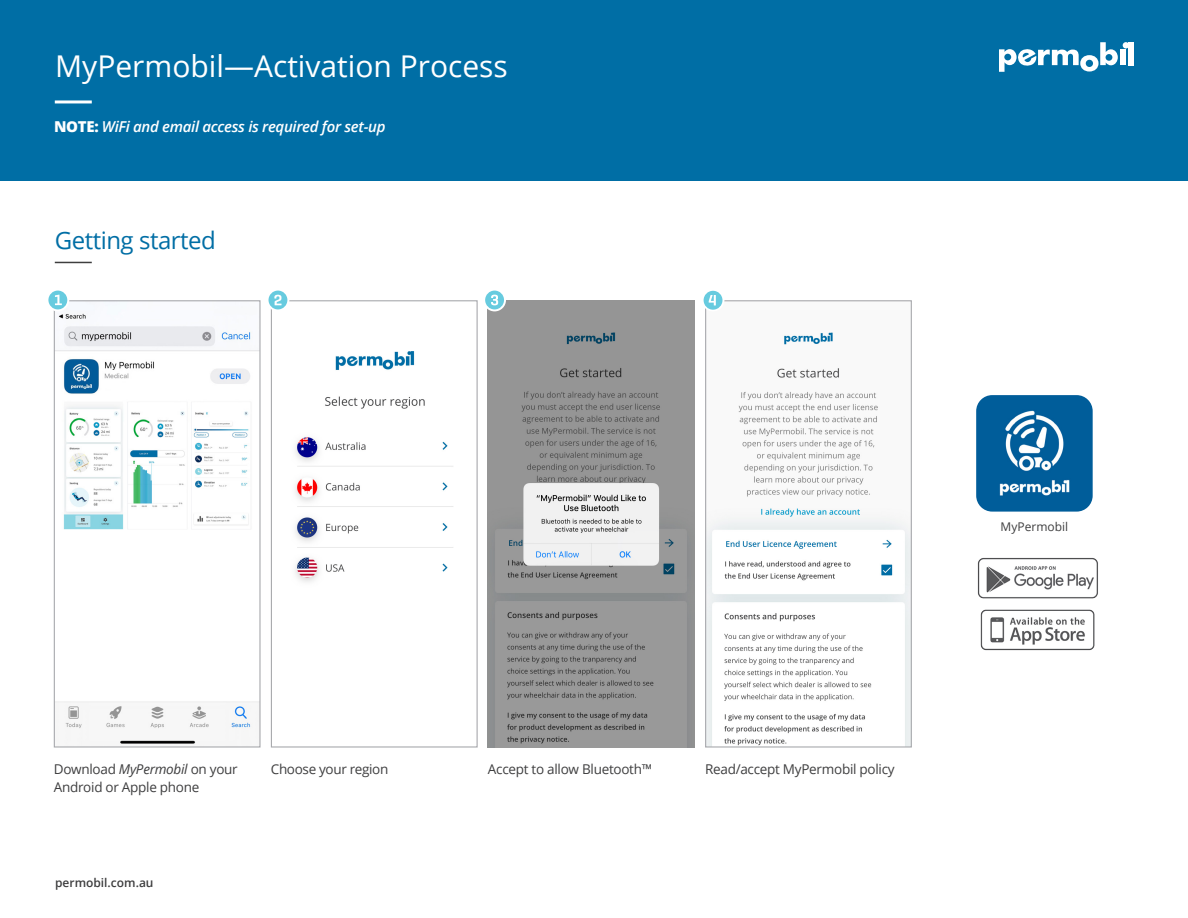
<style>
.page{position:relative;width:1188px;height:918px;background:#fff}
.page>*{position:absolute;margin:0;border:0;box-sizing:border-box;transform-origin:0 0}
.t1{font:30px "Open Sans";color:#fff}
.t2{font:24px "Open Sans";letter-spacing:-.02em;color:#006ea5}
.Body{font:italic 600 15px "Open Sans";letter-spacing:-.02em;color:#fff}
.Body-2{font:13.5px "Open Sans";letter-spacing:-.02em;color:#3e3e3f}
.t3{font:600 12px "Open Sans";color:#3e3e3f}
.t4{font:12px "Open Sans";color:#3e3e3f}
.s1{font-weight:800;font-style:normal}
.s2{font-style:italic}
</style>
<div class="page">
<img style="left:56px;top:302px;width:203px;height:442px">
<div style="left:54px;top:300px;width:207px;height:448px;border:1px solid #a8a9ad"></div>
<img style="left:707px;top:332px;width:203px;height:414px">
<div style="left:705px;top:300px;width:207px;height:448px;border:1px solid #a8a9ad"></div>
<img style="left:488px;top:300px;width:207px;height:448px">
<img style="left:295px;top:351px;width:158px;height:231px">
<div style="left:271px;top:300px;width:207px;height:448px;border:1px solid #a8a9ad"></div>
<div style="left:0;top:0;width:1188px;height:180px;background:#006ea5"></div>
<hr style="left:55px;top:100px;width:37px;height:3px;background:#fff">
<svg style="left:999px;top:42px;width:119px;height:30px"></svg>
<div style="left:1120px;top:50px;width:6px;height:15px;background:#fff"></div>
<div style="left:1128px;top:42px;width:6px;height:23px;background:#fff"></div>
<div style="left:1123px;top:42px;width:6px;height:7px;background:#fff;border-radius:50%"></div>
<hr style="left:55px;top:262px;width:37px;height:1px;background:#3e3e3f">
<svg style="left:267px;top:289px;width:22px;height:22px"></svg>
<svg style="left:269px;top:291px;width:18px;height:18px"></svg>
<svg style="left:46px;top:289px;width:23px;height:22px"></svg>
<svg style="left:702px;top:289px;width:22px;height:22px"></svg>
<svg style="left:483px;top:289px;width:23px;height:22px"></svg>
<svg style="left:48px;top:291px;width:19px;height:18px"></svg>
<svg style="left:485px;top:291px;width:19px;height:18px"></svg>
<svg style="left:704px;top:291px;width:18px;height:19px"></svg>
<img style="left:976px;top:395px;width:117px;height:117px">
<img style="left:977px;top:557px;width:121px;height:42px">
<img style="left:980px;top:609px;width:115px;height:42px">
<p class="t1" style="left:55px;top:46px;width:454px">MyPermobil—Activation Process</p>
<p class="Body" style="left:54px;top:117px;width:333px"><span class="s1">NOTE:</span> WiFi and email access is required for set-up</p>
<p class="t2" style="left:55px;top:224px;width:163px">Getting started</p>
<p class="Body-2" style="left:54px;top:760px;width:186px">Download <span class="s2">MyPermobil</span> on your</p>
<p class="Body-2" style="left:271px;top:760px;width:119px">Choose your region</p>
<p class="Body-2" style="left:488px;top:760px;width:166px">Accept to allow Bluetooth™</p>
<p class="Body-2" style="left:705px;top:760px;width:191px">Read/accept MyPermobil policy</p>
<p class="Body-2" style="left:54px;top:778px;width:147px">Android or Apple phone</p>
<p class="t3" style="left:55px;top:875px;width:100px">permobil.com.au</p>
<p class="t4" style="left:1001px;top:519px;width:69px">MyPermobil</p>
</div>
